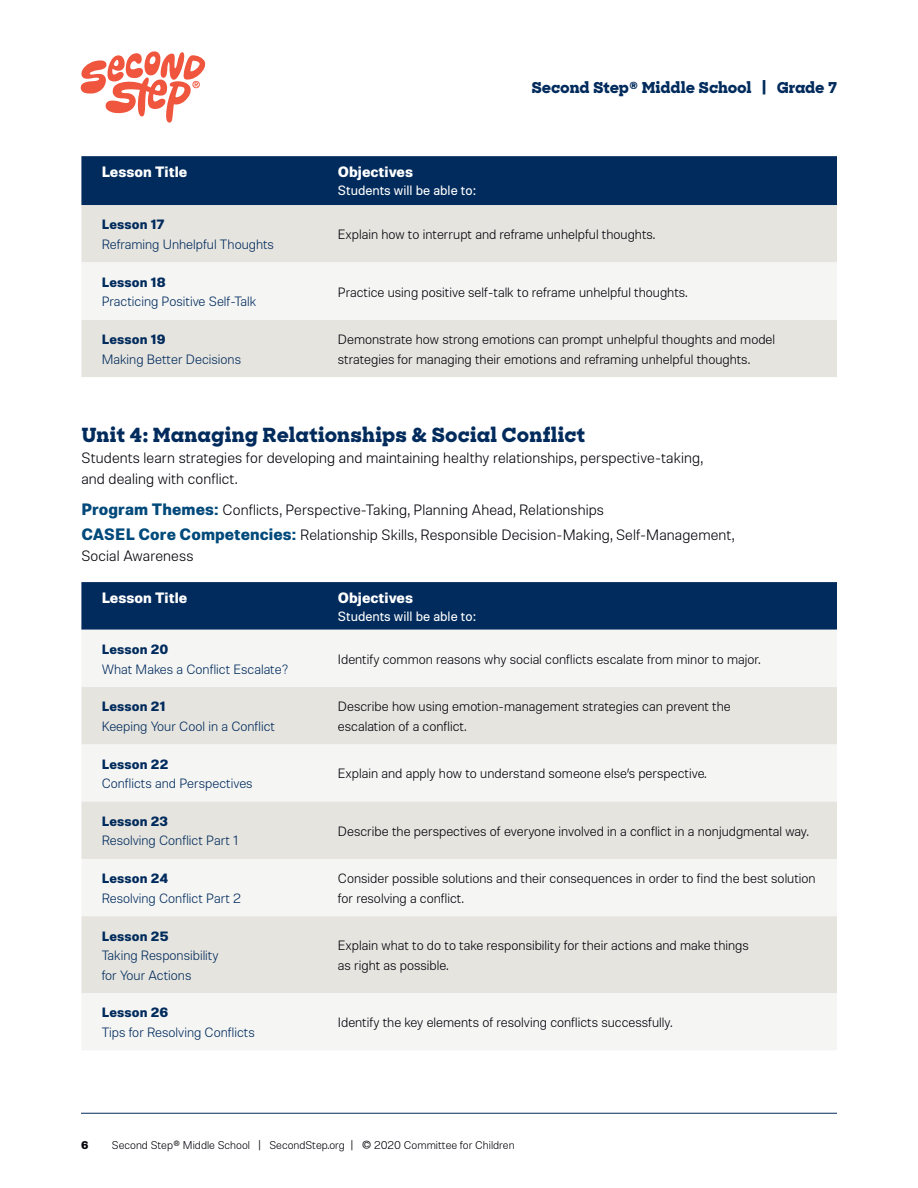
<style>
.page{position:relative;width:918px;height:1188px;background:#fff}
.page>*{position:absolute;margin:0;border:0;box-sizing:border-box;transform-origin:0 0}
.Body_-_Bullet_point{font:800 19.5px "Sharp Slab";letter-spacing:.005em;color:#002b5c}
.Body_-_Bullet_point-2{font:300 15px/21px "Molde";letter-spacing:.005em;color:#000008}
._12_LS_Signature_Quo{font:700 15px "Molde";color:#fff}
.t1{font:800 15px "Sharp Slab";letter-spacing:-.01em;color:#002b5c}
._12_LS_Signature_Quo-2{font:300 13.5px/19.5px "Molde";color:#000008}
._12_LS_Signature_Quo-3{font:300 13.5px/19.5px "Molde";color:#002b5c}
._12_LS_Signature_Quo-4{font:13.5px "Molde";color:#fff}
.t2{font:300 11.25px "Molde";color:#000008}
.t3{font:700 11.25px "Molde";color:#000008}
.s1{font-family:"Molde";font-weight:700}
.s2{font-weight:700}
.s3{font-weight:700;font-size:16.5px;color:#00497b}
.s4{font-size:16.5px}
</style>
<div class="page">
<svg style="left:80px;top:51px;width:126px;height:72px"></svg>
<div style="left:81px;top:156px;width:756px;height:49px;background:#002b5c"></div>
<div style="left:81px;top:205px;width:756px;height:172px;background:#e6e4df"></div>
<div style="left:81px;top:262px;width:756px;height:58px;background:#f5f5f4"></div>
<div style="left:81px;top:582px;width:756px;height:48px;background:#002b5c"></div>
<div style="left:82px;top:630px;width:755px;height:420px;background:#f5f5f4"></div>
<svg style="left:81px;top:687px;width:756px;height:306px;fill:#e6e4df"></svg>
<hr style="left:81px;top:1113px;width:756px;height:1px;background:#002b5c">
<p class="t1" style="left:531px;top:77px;width:307px">Second Step<span class="s1">®</span> Middle School | Grade 7</p>
<p class="_12_LS_Signature_Quo" style="left:102px;top:162px;width:87px">Lesson Title</p>
<p class="_12_LS_Signature_Quo" style="left:338px;top:162px;width:77px">Objectives</p>
<p class="_12_LS_Signature_Quo-4" style="left:338px;top:181px;width:140px">Students will be able to:</p>
<p class="_12_LS_Signature_Quo-3" style="left:102px;top:215px;width:174px"><span class="s2">Lesson 17<br></span>Reframing Unhelpful Thoughts</p>
<p class="_12_LS_Signature_Quo-2" style="left:338px;top:224px;width:319px">Explain how to interrupt and reframe unhelpful thoughts.</p>
<p class="_12_LS_Signature_Quo-3" style="left:102px;top:272px;width:156px"><span class="s2">Lesson 18<br></span>Practicing Positive Self-Talk</p>
<p class="_12_LS_Signature_Quo-2" style="left:338px;top:282px;width:351px">Practice using positive self-talk to reframe unhelpful thoughts.</p>
<p class="_12_LS_Signature_Quo-3" style="left:102px;top:329px;width:141px"><span class="s2">Lesson 19<br></span>Making Better Decisions</p>
<p class="_12_LS_Signature_Quo-2" style="left:338px;top:329px;width:439px">Demonstrate how strong emotions can prompt unhelpful thoughts and model strategies for managing their emotions and reframing unhelpful thoughts.</p>
<p class="Body_-_Bullet_point" style="left:81px;top:421px;width:505px">Unit 4: Managing Relationships &amp; Social Conflict</p>
<p class="Body_-_Bullet_point-2" style="left:81px;top:447px;width:623px">Students learn strategies for developing and maintaining healthy relationships, perspective-taking, and dealing with conflict.</p>
<p class="Body_-_Bullet_point-2" style="left:81px;top:499px;width:524px"><span class="s3">Program Themes:</span> Conflicts, Perspective-Taking, Planning Ahead, Relationships</p>
<p class="Body_-_Bullet_point-2" style="left:81px;top:524px;width:654px"><span class="s3">CASEL Core Competencies:</span> Relationship Skills, Responsible Decision-Making, Self-Management,<br>Social Awareness</p>
<p class="_12_LS_Signature_Quo" style="left:102px;top:588px;width:87px">Lesson Title</p>
<p class="_12_LS_Signature_Quo" style="left:338px;top:588px;width:77px">Objectives</p>
<p class="_12_LS_Signature_Quo-4" style="left:338px;top:607px;width:140px">Students will be able to:</p>
<p class="_12_LS_Signature_Quo-3" style="left:102px;top:639px;width:188px"><span class="s2">Lesson 20<br></span>What Makes a Conflict Escalate?</p>
<p class="_12_LS_Signature_Quo-2" style="left:338px;top:649px;width:424px">Identify common reasons why social conflicts escalate from minor to major.</p>
<p class="_12_LS_Signature_Quo-3" style="left:102px;top:696px;width:175px"><span class="s2">Lesson 21<br></span>Keeping Your Cool in a Conflict</p>
<p class="_12_LS_Signature_Quo-2" style="left:338px;top:696px;width:394px">Describe how using emotion-management strategies can prevent the escalation of a conflict.</p>
<p class="_12_LS_Signature_Quo-3" style="left:102px;top:754px;width:153px"><span class="s2">Lesson 22<br></span>Conflicts and Perspectives</p>
<p class="_12_LS_Signature_Quo-2" style="left:338px;top:763px;width:370px">Explain and apply how to understand someone else’s perspective.</p>
<p class="_12_LS_Signature_Quo-3" style="left:102px;top:811px;width:138px"><span class="s2">Lesson 23<br></span>Resolving Conflict Part 1</p>
<p class="_12_LS_Signature_Quo-2" style="left:338px;top:821px;width:472px">Describe the perspectives of everyone involved in a conflict in a nonjudgmental way.</p>
<p class="_12_LS_Signature_Quo-3" style="left:102px;top:868px;width:141px"><span class="s2">Lesson 24<br></span>Resolving Conflict Part 2</p>
<p class="_12_LS_Signature_Quo-2" style="left:338px;top:868px;width:479px">Consider possible solutions and their consequences in order to find the best solution for resolving a conflict.</p>
<p class="_12_LS_Signature_Quo-3" style="left:102px;top:926px;width:118px"><span class="s2">Lesson 25<br></span>Taking Responsibility for Your Actions</p>
<p class="_12_LS_Signature_Quo-2" style="left:338px;top:935px;width:413px">Explain what to do to take responsibility for their actions and make things as right as possible.</p>
<p class="_12_LS_Signature_Quo-3" style="left:102px;top:1002px;width:155px"><span class="s2">Lesson 26<br></span>Tips for Resolving Conflicts</p>
<p class="_12_LS_Signature_Quo-2" style="left:338px;top:1012px;width:336px">Identify the key elements of resolving conflicts successfully.</p>
<p class="t3" style="left:81px;top:1137px;width:9px">6</p>
<p class="t2" style="left:112px;top:1138px;width:404px">Second Step® Middle School | SecondStep.org | <span class="s4">©</span> 2020 Committee for Children</p>
</div>
